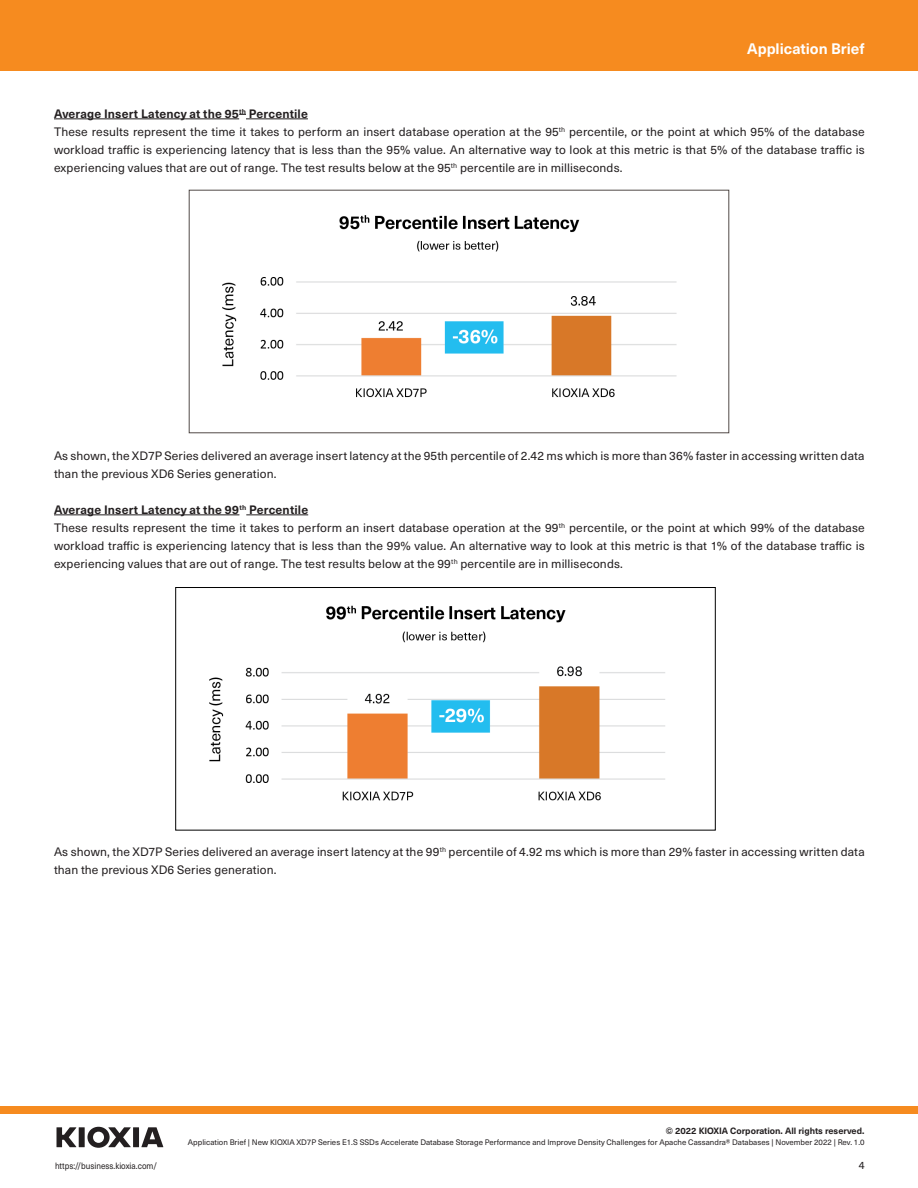
<style>
.page{position:relative;width:918px;height:1188px;background:#fff}
.page>*{position:absolute;margin:0;border:0;box-sizing:border-box;transform-origin:0 0}
.t1{font:700 15px "Neue Haas Unica W1 G";color:#fff}
.t2{font:12px/18px "Neue Haas Unica W1 G";letter-spacing:.01em;color:#231f20;text-align:justify}
.t3{font:700 12px "Neue Haas Unica W1 G";letter-spacing:.01em;color:#231f20}
.t4{font:10.5px "Neue Haas Unica W1 G";color:#231f20}
.t5{font:700 9px "Neue Haas Unica W1 G";color:#231f20}
.t6{font:9px "Neue Haas Unica W1 G";color:#231f20;scale:.89 1}
.t7{font:7.8px "Neue Haas Unica W1 G";color:#231f20}
</style>
<div class="page">
<div style="left:0;top:1106px;width:918px;height:8px;background:#f68b1f"></div>
<div style="left:0;top:0;width:918px;height:71px;background:#f68b1f"></div>
<svg style="left:57px;top:1127px;width:106px;height:21px"></svg>
<hr style="left:54px;top:119px;width:185px;height:1px;background:#231f20">
<hr style="left:246px;top:119px;width:62px;height:1px;background:#231f20">
<hr style="left:54px;top:515px;width:185px;height:1px;background:#231f20">
<hr style="left:246px;top:515px;width:62px;height:1px;background:#231f20">
<img style="left:222px;top:215px;width:455px;height:183px">
<div style="left:189px;top:190px;width:540px;height:243px;border:1px solid #524a47"></div>
<img style="left:209px;top:605px;width:456px;height:196px">
<div style="left:176px;top:587px;width:540px;height:243px;border:1px solid #000"></div>
<p class="t1" style="left:747px;top:37px;width:119px">Application Brief</p>
<p class="t3" style="left:54px;top:104px;width:255px">Average Insert Latency at the 95<sup>th</sup> Percentile</p>
<p class="t2" style="left:54px;top:122px;width:812px">These results represent the time it takes to perform an insert database operation at the 95<sup>th</sup> percentile, or the point at which 95% of the database workload traffic is experiencing latency that is less than the 95% value. An alternative way to look at this metric is that 5% of the database traffic is experiencing values that are out of range. The test results below at the 95<sup>th</sup> percentile are in milliseconds.</p>
<p class="t2" style="left:54px;top:446px;width:812px">As shown, the XD7P Series delivered an average insert latency at the 95th percentile of 2.42 ms which is more than 36% faster in accessing written data than the previous XD6 Series generation.</p>
<p class="t3" style="left:54px;top:500px;width:256px">Average Insert Latency at the 99<sup>th</sup> Percentile</p>
<p class="t2" style="left:54px;top:518px;width:812px">These results represent the time it takes to perform an insert database operation at the 99<sup>th</sup> percentile, or the point at which 99% of the database workload traffic is experiencing latency that is less than the 99% value. An alternative way to look at this metric is that 1% of the database traffic is experiencing values that are out of range. The test results below at the 99<sup>th</sup> percentile are in milliseconds.</p>
<p class="t2" style="left:54px;top:842px;width:812px">As shown, the XD7P Series delivered an average insert latency at the 99<sup>th</sup> percentile of 4.92 ms which is more than 29% faster in accessing written data than the previous XD6 Series generation.</p>
<p class="t5" style="left:666px;top:1124px;width:200px">© 2022 KIOXIA Corporation. All rights reserved.</p>
<p class="t7" style="left:188px;top:1136px;width:678px">Application Brief | New KIOXIA XD7P Series E1.S SSDs Accelerate Database Storage Performance and Improve Density Challenges for Apache Cassandra® Databases | November 2022 | Rev. 1.0</p>
<p class="t6" style="left:55px;top:1159px;width:116px">https://business.kioxia.com/</p>
<p class="t4" style="left:859px;top:1157px;width:7px">4</p>
</div>
